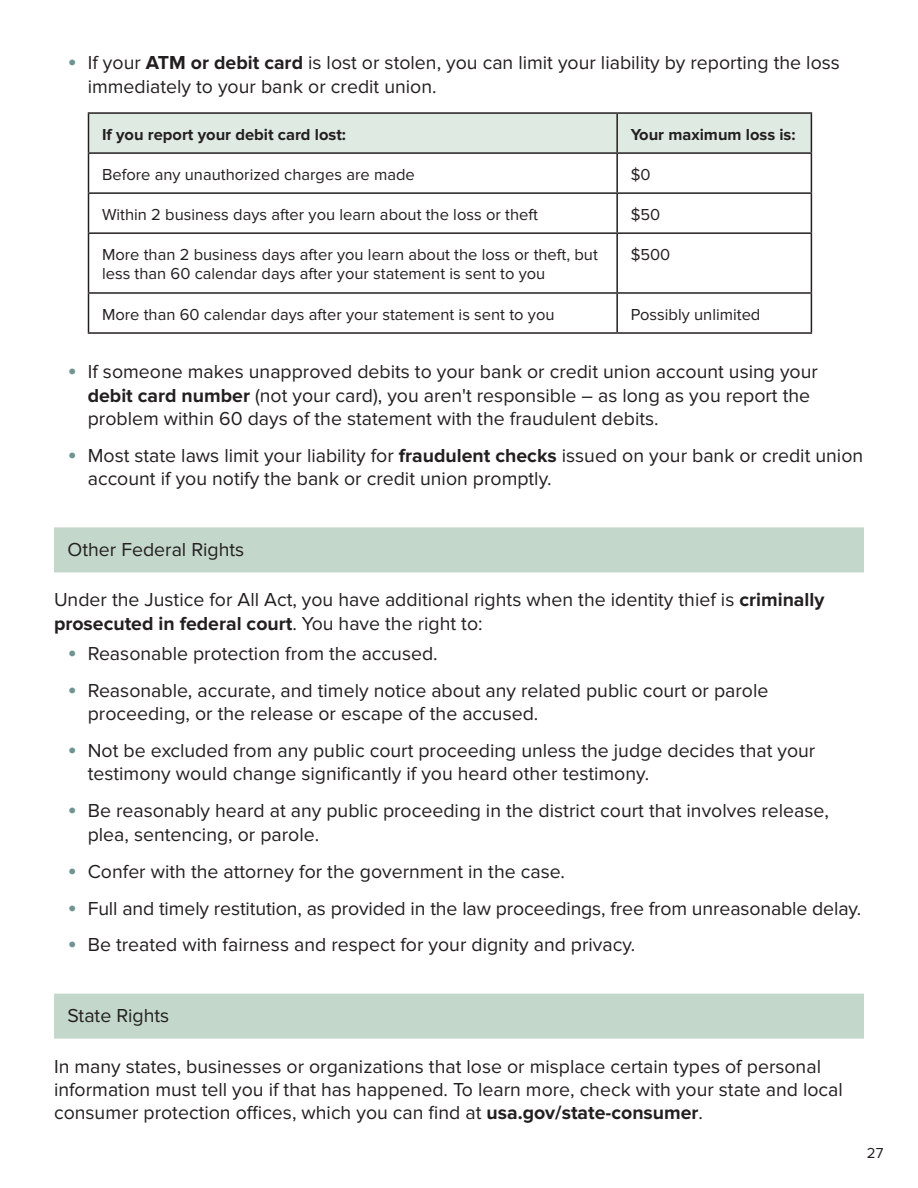
<style>
.page{position:relative;width:918px;height:1188px;background:#fff}
.page>*{position:absolute;margin:0;border:0;box-sizing:border-box;transform-origin:0 0}
.t1{font:19.5px/23.4px "Proxima Nova";color:#231f20}
.t2{font:16.5px/19.8px "Proxima Nova";color:#231f20}
.t3{font:700 16.5px "Proxima Nova";color:#231f20}
.t4{font:15px "Proxima Nova";color:#231f20}
.s1{font-size:27px;color:#709491}
.s2{font-weight:700}
</style>
<div class="page">
<div style="left:54px;top:527px;width:810px;height:45px;background:#c3d7ca"></div>
<div style="left:54px;top:994px;width:810px;height:45px;background:#c3d7ca"></div>
<div style="left:89px;top:114px;width:722px;height:38px;background:#dfeae3"></div>
<hr style="left:88px;top:112px;width:529px;height:2px;background:#231f20">
<hr style="left:88px;top:114px;width:1px;height:38px;background:#231f20">
<hr style="left:617px;top:112px;width:195px;height:2px;background:#231f20">
<hr style="left:616px;top:114px;width:2px;height:38px;background:#231f20">
<hr style="left:811px;top:114px;width:1px;height:38px;background:#231f20">
<hr style="left:88px;top:152px;width:529px;height:2px;background:#231f20">
<hr style="left:88px;top:154px;width:1px;height:38px;background:#231f20">
<hr style="left:617px;top:152px;width:195px;height:2px;background:#231f20">
<hr style="left:616px;top:154px;width:2px;height:38px;background:#231f20">
<hr style="left:811px;top:154px;width:1px;height:38px;background:#231f20">
<hr style="left:88px;top:192px;width:529px;height:2px;background:#231f20">
<hr style="left:88px;top:194px;width:1px;height:38px;background:#231f20">
<hr style="left:617px;top:192px;width:195px;height:2px;background:#231f20">
<hr style="left:616px;top:194px;width:2px;height:38px;background:#231f20">
<hr style="left:811px;top:194px;width:1px;height:38px;background:#231f20">
<hr style="left:88px;top:232px;width:529px;height:2px;background:#231f20">
<hr style="left:88px;top:234px;width:1px;height:58px;background:#231f20">
<hr style="left:617px;top:232px;width:195px;height:2px;background:#231f20">
<hr style="left:616px;top:234px;width:2px;height:58px;background:#231f20">
<hr style="left:811px;top:234px;width:1px;height:58px;background:#231f20">
<hr style="left:88px;top:292px;width:529px;height:2px;background:#231f20">
<hr style="left:88px;top:294px;width:1px;height:38px;background:#231f20">
<hr style="left:617px;top:292px;width:195px;height:2px;background:#231f20">
<hr style="left:616px;top:294px;width:2px;height:38px;background:#231f20">
<hr style="left:811px;top:294px;width:1px;height:38px;background:#231f20">
<hr style="left:88px;top:332px;width:529px;height:2px;background:#231f20">
<hr style="left:617px;top:332px;width:195px;height:2px;background:#231f20">
<p class="t1" style="left:88px;top:52px;width:754px;text-indent:-20px"><span class="s1">•</span> If your <span class="s2">ATM or debit card</span> is lost or stolen, you can limit your liability by reporting the loss immediately to your bank or credit union.</p>
<p class="t3" style="left:102px;top:125px;width:246px">If you report your debit card lost:</p>
<p class="t3" style="left:631px;top:125px;width:166px">Your maximum loss is:</p>
<p class="t2" style="left:102px;top:164px;width:314px">Before any unauthorized charges are made</p>
<p class="t2" style="left:631px;top:164px;width:21px">$0</p>
<p class="t2" style="left:102px;top:205px;width:437px">Within 2 business days after you learn about the loss or theft</p>
<p class="t2" style="left:631px;top:205px;width:31px">$50</p>
<p class="t2" style="left:102px;top:245px;width:497px">More than 2 business days after you learn about the loss or theft, but less than 60 calendar days after your statement is sent to you</p>
<p class="t2" style="left:631px;top:245px;width:41px">$500</p>
<p class="t2" style="left:102px;top:304px;width:454px">More than 60 calendar days after your statement is sent to you</p>
<p class="t2" style="left:631px;top:304px;width:131px">Possibly unlimited</p>
<p class="t1" style="left:88px;top:360px;width:732px;text-indent:-20px"><span class="s1">•</span> If someone makes unapproved debits to your bank or credit union account using your <span class="s2">debit card number</span> (not your card), you aren't responsible – as long as you report the problem within 60 days of the statement with the fraudulent debits.</p>
<p class="t1" style="left:88px;top:444px;width:777px;text-indent:-20px"><span class="s1">•</span> Most state laws limit your liability for <span class="s2">fraudulent checks</span> issued on your bank or credit union account if you notify the bank or credit union promptly.</p>
<p class="t1" style="left:68px;top:538px;width:178px">Other Federal Rights</p>
<p class="t1" style="left:54px;top:588px;width:772px">Under the Justice for All Act, you have additional rights when the identity thief is <span class="s2">criminally prosecuted in federal court</span>. You have the right to:</p>
<p class="t1" style="left:68px;top:642px;width:372px"><span class="s1">•</span> Reasonable protection from the accused.</p>
<p class="t1" style="left:88px;top:679px;width:682px;text-indent:-20px"><span class="s1">•</span> Reasonable, accurate, and timely notice about any related public court or parole proceeding, or the release or escape of the accused.</p>
<p class="t1" style="left:88px;top:739px;width:729px;text-indent:-20px"><span class="s1">•</span> Not be excluded from any public court proceeding unless the judge decides that your testimony would change significantly if you heard other testimony.</p>
<p class="t1" style="left:88px;top:799px;width:743px;text-indent:-20px"><span class="s1">•</span> Be reasonably heard at any public proceeding in the district court that involves release, plea, sentencing, or parole.</p>
<p class="t1" style="left:68px;top:860px;width:499px"><span class="s1">•</span> Confer with the attorney for the government in the case.</p>
<p class="t1" style="left:68px;top:897px;width:795px"><span class="s1">•</span> Full and timely restitution, as provided in the law proceedings, free from unreasonable delay.</p>
<p class="t1" style="left:68px;top:934px;width:569px"><span class="s1">•</span> Be treated with fairness and respect for your dignity and privacy.</p>
<p class="t1" style="left:68px;top:1004px;width:103px">State Rights</p>
<p class="t1" style="left:54px;top:1055px;width:790px">In many states, businesses or organizations that lose or misplace certain types of personal information must tell you if that has happened. To learn more, check with your state and local consumer protection offices, which you can find at <span class="s2">usa.gov/state-consumer</span>.</p>
<p class="t4" style="left:867px;top:1144px;width:18px">27</p>
</div>
